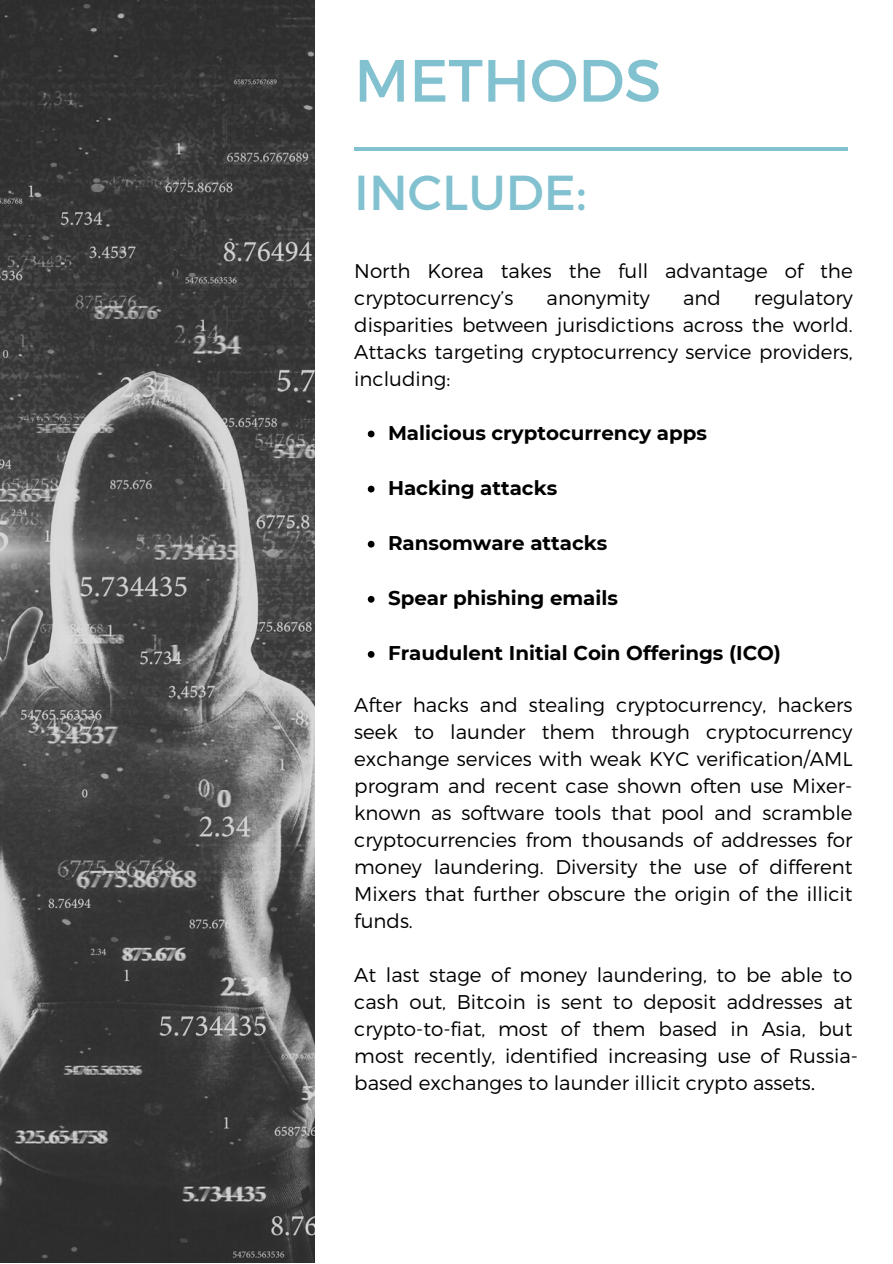
<style>
.page{position:relative;width:893px;height:1264px;background:#fff}
.page>*{position:absolute;margin:0;border:0;box-sizing:border-box;transform-origin:0 0}
.t1{font:59.55px "Montserrat";color:#82c1cf}
.t2{font:49.05px "Montserrat";color:#82c1cf}
.t3{font:300 19.8px/27px "Montserrat";color:#000}
.t4{font:700 19.8px "Montserrat";color:#000}
.s1{font-family:"Minion Pro";font-weight:400}
</style>
<div class="page">
<img style="left:0;top:0;width:315px;height:1262px">
<hr style="left:354px;top:148px;width:494px;height:3px;background:#82c1cf">
<svg style="left:368px;top:430px;width:6px;height:7px"></svg>
<svg style="left:368px;top:485px;width:6px;height:7px"></svg>
<svg style="left:368px;top:541px;width:6px;height:6px"></svg>
<svg style="left:368px;top:596px;width:6px;height:6px"></svg>
<svg style="left:368px;top:651px;width:6px;height:6px"></svg>
<p class="t1" style="left:354px;top:42px;width:308px">METHODS</p>
<p class="t2" style="left:354px;top:160px;width:233px">INCLUDE:</p>
<p class="t3" style="left:354px;top:256px;width:500px">North Korea takes the full advantage of the cryptocurrency’s</p>
<p class="t3" style="left:354px;top:283px;width:500px;text-align:justify;text-indent:399px">regulatory disparities between jurisdictions across the world.<br>Attacks targeting cryptocurrency service providers, including:</p>
<p class="t3" style="left:546px;top:283px;width:105px">anonymity</p>
<p class="t3" style="left:683px;top:283px;width:39px">and</p>
<p class="t4" style="left:388px;top:420px;width:320px">Malicious cryptocurrency apps</p>
<p class="t4" style="left:388px;top:475px;width:171px">Hacking attacks</p>
<p class="t4" style="left:388px;top:530px;width:221px">Ransomware attacks</p>
<p class="t4" style="left:388px;top:585px;width:231px">Spear phishing emails</p>
<p class="t4" style="left:388px;top:641px;width:394px">Fraudulent Initial Coin Offerings (ICO)</p>
<p class="t3" style="left:354px;top:690px;width:499px;text-align:justify">After hacks and stealing cryptocurrency, hackers seek to launder them through cryptocurrency exchange services with weak KYC verification/AML program and recent case shown often use Mixer&shy;known as software tools that pool and scramble cryptocurrencies from thousands of addresses for money laundering. Diversity the use of different Mixers that further obscure the origin of the illicit funds.</p>
<p class="t3" style="left:354px;top:960px;width:505px">At last stage of money laundering, to be able to cash out, Bitcoin is sent to deposit addresses at crypto-to-fiat, most of them based in Asia, but most recently, identified increasing use of Russia&shy;based exchanges to launder illicit crypto assets<span class="s1">.</span></p>
</div>
